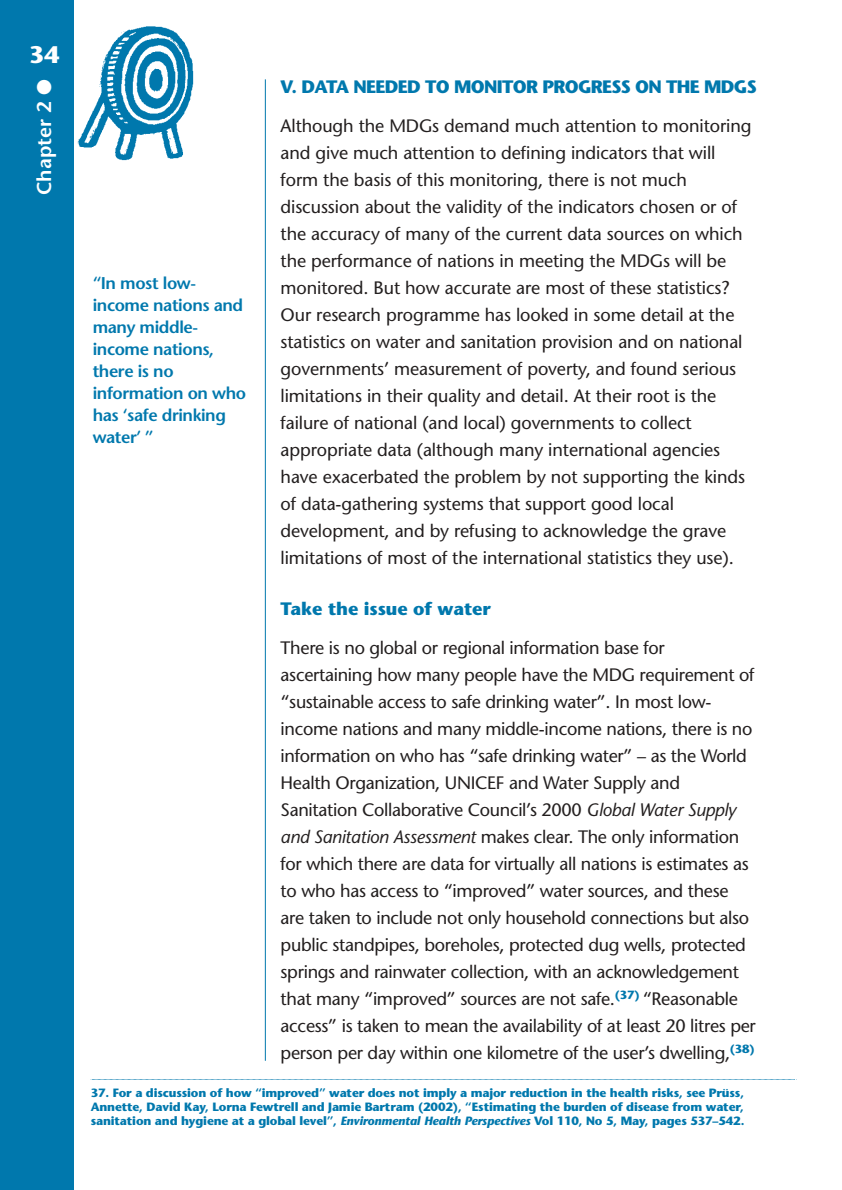
<style>
.page{position:relative;width:842px;height:1190px;background:#fff}
.page>*{position:absolute;margin:0;border:0;box-sizing:border-box;transform-origin:0 0}
.t1{font:700 24px "Stone Sans";color:#fff}
.t2{font:600 20px "Stone Sans";color:#fff}
.t3{font:18px/27px "Stone Sans";letter-spacing:-.005em;color:#231f1f}
.t4{font:700 18px "Stone Sans";letter-spacing:-.04em;color:#0078ad}
.t5{font:700 18px "Stone Sans";letter-spacing:-.005em;color:#0078ad}
.t6{font:600 17px/22px "Stone Sans";letter-spacing:-.025em;color:#0078ad}
.t7{font:700 12px/14px "Stone Sans";letter-spacing:-.015em;color:#0078ad;text-align:justify}
.s1{font-style:italic}
</style>
<div class="page">
<div style="left:0;top:0;width:74px;height:1190px;background:#0078ad"></div>
<hr style="left:265px;top:79px;width:1px;height:982px;background:#0078ad">
<img style="left:77px;top:26px;width:117px;height:135px">
<svg style="left:91px;top:1079px;width:706px;height:1px"></svg>
<h1 class="t1" style="left:29px;top:45px;width:32px">34</h1>
<p class="t2" style="left:36px;top:195px;width:117px;rotate:-90deg">Chapter 2 ●</p>
<p class="t4" style="left:281px;top:79px;width:478px">V. DATA NEEDED TO MONITOR PROGRESS ON THE MDGS</p>
<p class="t3" style="left:281px;top:114px;width:472px">Although the MDGs demand much attention to monitoring and give much attention to defining indicators that will form the basis of this monitoring, there is not much discussion about the validity of the indicators chosen or of the accuracy of many of the current data sources on which the performance of nations in meeting the MDGs will be monitored. But how accurate are most of these statistics?<br>Our research programme has looked in some detail at the statistics on water and sanitation provision and on national governments’ measurement of poverty, and found serious limitations in their quality and detail. At their root is the failure of national (and local) governments to collect appropriate data (although many international agencies have exacerbated the problem by not supporting the kinds of data-gathering systems that support good local development, and by refusing to acknowledge the grave limitations of most of the international statistics they use).</p>
<p class="t5" style="left:281px;top:601px;width:212px">Take the issue of water</p>
<p class="t3" style="left:281px;top:636px;width:477px">There is no global or regional information base for ascertaining how many people have the MDG requirement of “sustainable access to safe drinking water”. In most low&shy;income nations and many middle-income nations, there is no information on who has “safe drinking water” – as the World Health Organization, UNICEF and Water Supply and Sanitation Collaborative Council’s 2000 <span class="s1">Global Water Supply and Sanitation Assessment</span> makes clear. The only information for which there are data for virtually all nations is estimates as to who has access to “improved” water sources, and these are taken to include not only household connections but also public standpipes, boreholes, protected dug wells, protected springs and rainwater collection, with an acknowledgement that many “improved” sources are not safe.<sup>(37)</sup> “Reasonable access” is taken to mean the availability of at least 20 litres per person per day within one kilometre of the user’s dwelling,<sup>(38)</sup></p>
<p class="t7" style="left:91px;top:1087px;width:655px">37. For a discussion of how “improved” water does not imply a major reduction in the health risks, see Prüss, Annette, David Kay, Lorna Fewtrell and Jamie Bartram (2002), “Estimating the burden of disease from water, sanitation and hygiene at a global level”, <span class="s1">Environmental Health Perspectives</span> Vol 110, No 5, May, pages 537–542.</p>
<p class="t6" style="left:93px;top:274px;width:155px">“In most low&shy;income nations and many middle&shy;income nations, there is no information on who has ‘safe drinking water’ ”</p>
</div>
